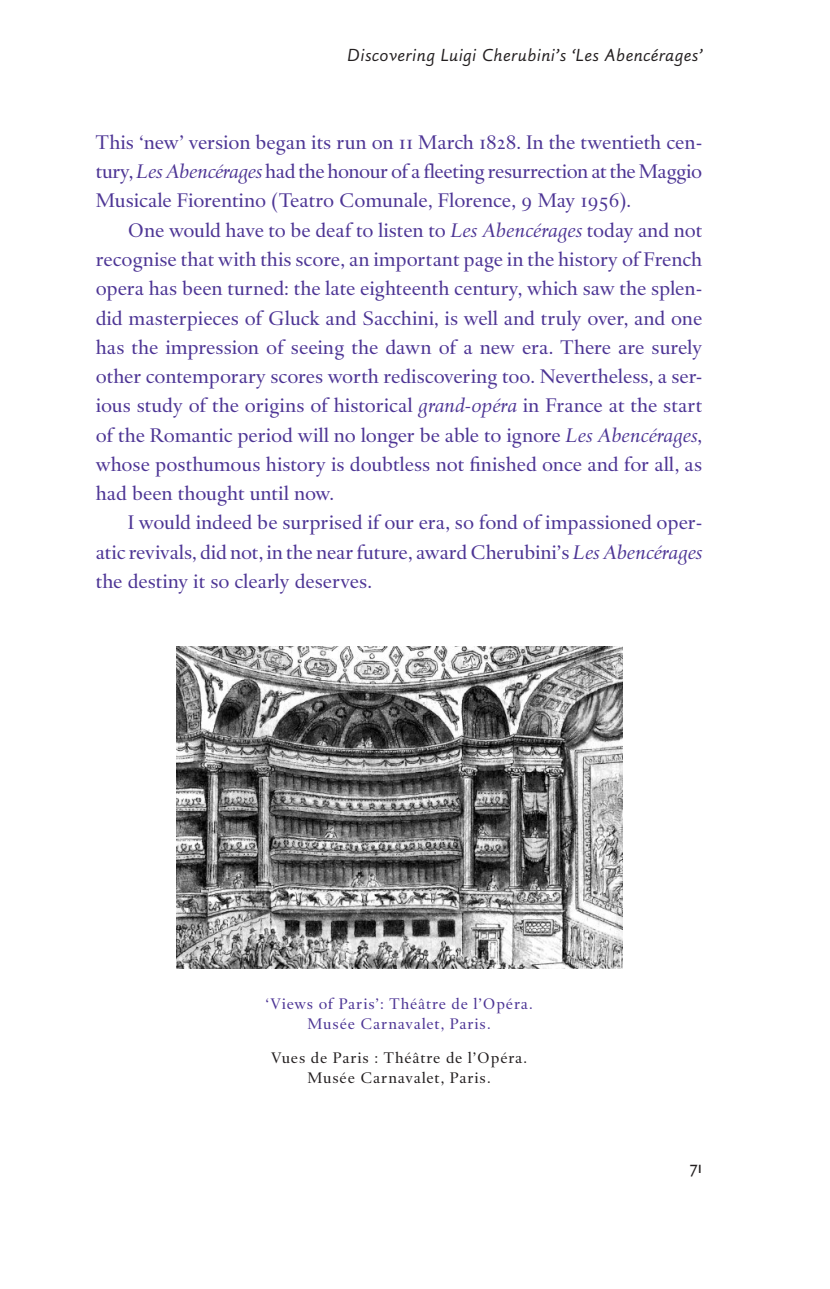
<style>
.page{position:relative;width:830px;height:1289px;background:#fff}
.page>*{position:absolute;margin:0;border:0;box-sizing:border-box;transform-origin:0 0}
.t1{font:20.25px/29.2px "DTL Haarlemmer SD";letter-spacing:-.005em;color:#4d3595;text-align:justify}
.t2{font:italic 18px "DTL Haarlemmer SD Sans";letter-spacing:.025em;color:#231f20}
.t3{font:18px "DTL Haarlemmer D Sans Caps";color:#231f20}
.t4{font:15.75px/20.2px "DTL Haarlemmer SD";letter-spacing:.05em;color:#4d3595;text-align:center}
.t5{font:15.75px/20.2px "DTL Haarlemmer SD";letter-spacing:.05em;color:#231f20;text-align:center}
.s1{font-style:italic}
</style>
<div class="page">
<img style="left:176px;top:646px;width:445px;height:322px">
<p class="t2" style="left:347px;top:44px;width:356px">Discovering Luigi Cherubini’s ‘Les Abencérages’</p>
<p class="t1" style="left:96px;top:127px;width:607px">This ‘new’ version began its run on 11 March 1828. In the twentieth cen&shy;tury, <span class="s1">Les Abencérages</span> had the honour of a fleeting resurrection at the Maggio Musicale Fiorentino (Teatro Comunale, Florence, 9 May 1956).</p>
<p class="t1" style="left:96px;top:215px;width:607px;text-indent:32px">One would have to be deaf to listen to <span class="s1">Les Abencérages</span> today and not recognise that with this score, an important page in the history of French opera has been turned: the late eighteenth century, which saw the splen&shy;did masterpieces of Gluck and Sacchini, is well and truly over, and one has the impression of seeing the dawn of a new era. There are surely other contemporary scores worth rediscovering too. Nevertheless, a ser&shy;ious study of the origins of historical <span class="s1">grand-opéra</span> in France at the start of the Romantic period will no longer be able to ignore <span class="s1">Les Abencérages</span>, whose posthumous history is doubtless not finished once and for all, as had been thought until now.</p>
<p class="t1" style="left:96px;top:508px;width:607px;text-indent:32px">I would indeed be surprised if our era, so fond of impassioned oper&shy;atic revivals, did not, in the near future, award Cherubini’s <span class="s1">Les Abencérages </span>the destiny it so clearly deserves.</p>
<p class="t4" style="left:265px;top:993px;width:269px">‘Views of Paris’: Théâtre de l’Opéra.<br>Musée Carnavalet, Paris.</p>
<p class="t5" style="left:271px;top:1047px;width:257px">Vues de Paris : Théâtre de l’Opéra.<br>Musée Carnavalet, Paris.</p>
<p class="t3" style="left:689px;top:1156px;width:14px">71</p>
</div>
